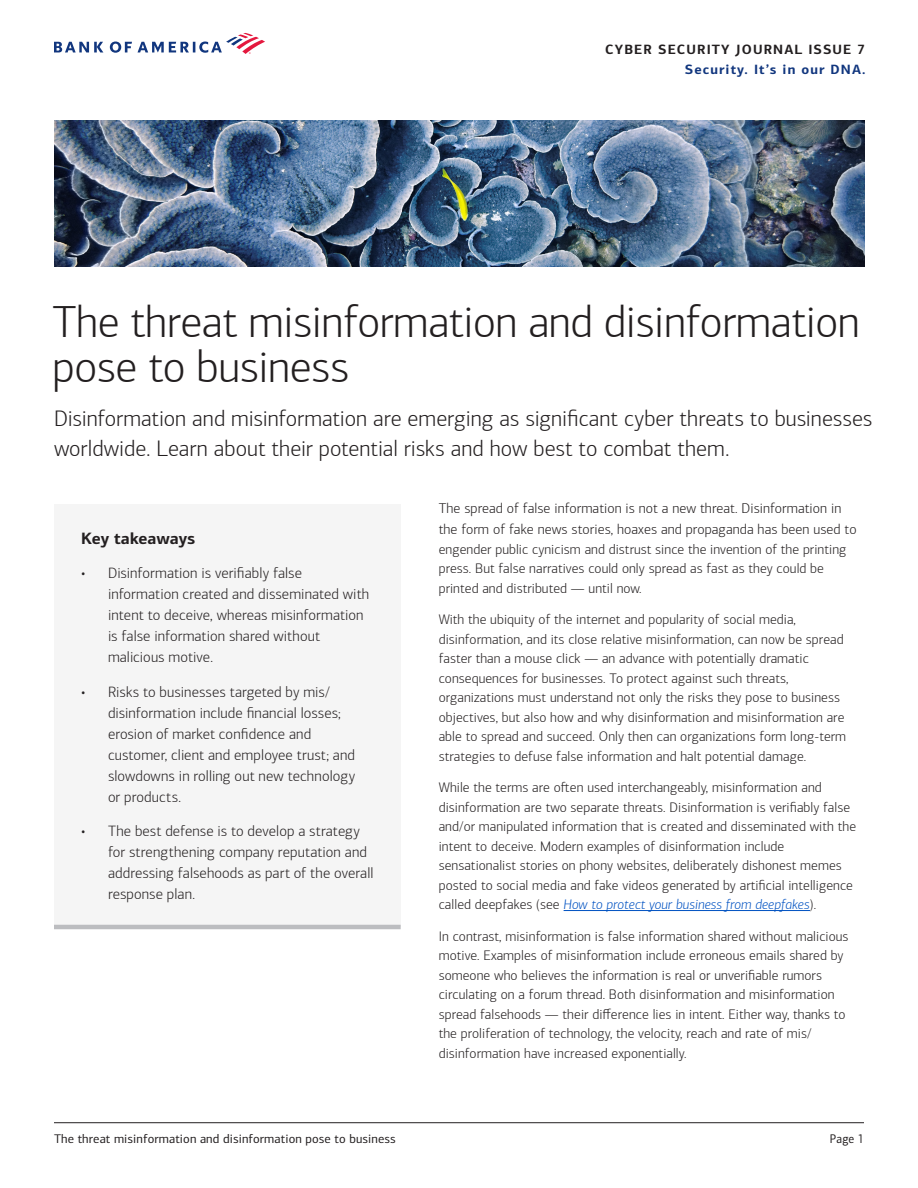
<style>
.page{position:relative;width:918px;height:1188px;background:#fff}
.page>*{position:absolute;margin:0;border:0;box-sizing:border-box;transform-origin:0 0}
.t1{font:300 45px/45px "Connections";letter-spacing:-.01em;color:#231f20}
.t2{font:300 22.5px/30px "Connections";color:#231f20}
.t3{font:700 16.5px "Connections";letter-spacing:-.005em;color:#231f20}
.t4{font:300 15px/21px "Connections";letter-spacing:.005em;color:#231f20}
.t5{font:300 14.25px/21px "Connections";letter-spacing:.005em;color:#231f20}
.t6{font:300 13.8px/19.5px "Connections";letter-spacing:.005em;color:#231f20}
.t7{font:700 13.5px "Connections";letter-spacing:.08em;color:#231f20}
.t8{font:700 13.5px "Connections";letter-spacing:.08em;color:#11367e}
.t9{font:12.6px "Connections";letter-spacing:.01em;color:#231f20}
.t10{font:12.6px "Connections";letter-spacing:.01em;color:#231f20;scale:.92 1}
.s1{font-style:italic;color:#0052c2}
</style>
<div class="page">
<hr style="left:564px;top:910px;width:246px;height:1px;background:#0052c2">
<svg style="left:54px;top:33px;width:211px;height:21px"></svg>
<img style="left:54px;top:120px;width:811px;height:146px">
<div style="left:54px;top:504px;width:347px;height:423px;background:#f5f5f5"></div>
<hr style="left:54px;top:1122px;width:810px;height:1px;background:#231f20">
<hr style="left:54px;top:925px;width:347px;height:4px;background:#bcbdc0">
<p class="t7" style="left:605px;top:41px;width:262px">CYBER SECURITY JOURNAL ISSUE 7</p>
<p class="t8" style="left:685px;top:61px;width:182px">Security. It’s in our DNA.</p>
<h1 class="t1" style="left:52px;top:300px;width:809px">The threat misinformation and disinformation pose to business</h1>
<p class="t2" style="left:54px;top:404px;width:820px">Disinformation and misinformation are emerging as significant cyber threats to businesses worldwide. Learn about their potential risks and how best to combat them.</p>
<h2 class="t3" style="left:81px;top:528px;width:116px">Key takeaways</h2>
<p class="t4" style="left:108px;top:563px;width:263px;text-indent:-27px">• Disinformation is verifiably false information created and disseminated with intent to deceive, whereas misinformation is false information shared without malicious motive.</p>
<p class="t4" style="left:108px;top:681px;width:249px;text-indent:-27px">• Risks to businesses targeted by mis/ disinformation include financial losses; erosion of market confidence and customer, client and employee trust; and slowdowns in rolling out new technology or products.</p>
<p class="t4" style="left:108px;top:821px;width:267px;text-indent:-27px">• The best defense is to develop a strategy for strengthening company reputation and addressing falsehoods as part of the overall response plan.</p>
<p class="t5" style="left:439px;top:498px;width:419px">The spread of false information is not a new threat. Disinformation in the form of fake news stories, hoaxes and propaganda has been used to</p>
<p class="t6" style="left:439px;top:540px;width:409px">engender public cynicism and distrust since the invention of the printing press. But false narratives could only spread as fast as they could be printed and distributed — until now.</p>
<p class="t6" style="left:439px;top:610px;width:409px">With the ubiquity of the internet and popularity of social media, disinformation, and its close relative misinformation, can now be spread faster than a mouse click — an advance with potentially dramatic consequences for businesses. To protect against such threats, organizations must understand not only the risks they pose to business objectives, but also how and why disinformation and misinformation are able to spread and succeed. Only then can organizations form long-term strategies to defuse false information and halt potential damage.</p>
<p class="t6" style="left:439px;top:778px;width:419px">While the terms are often used interchangeably, misinformation and disinformation are two separate threats. Disinformation is verifiably false and/or manipulated information that is created and disseminated with the intent to deceive. Modern examples of disinformation include sensationalist stories on phony websites, deliberately dishonest memes posted to social media and fake videos generated by artificial intelligence called deepfakes (see <span class="s1">How to protect your business from deepfakes</span>).</p>
<p class="t6" style="left:439px;top:927px;width:411px">In contrast, misinformation is false information shared without malicious motive. Examples of misinformation include erroneous emails shared by someone who believes the information is real or unverifiable rumors circulating on a forum thread. Both disinformation and misinformation spread falsehoods — their difference lies in intent. Either way, thanks to the proliferation of technology, the velocity, reach and rate of mis/ disinformation have increased exponentially.</p>
<p class="t9" style="left:54px;top:1132px;width:343px">The threat misinformation and disinformation pose to business</p>
<p class="t10" style="left:830px;top:1132px;width:39px">Page 1</p>
</div>
